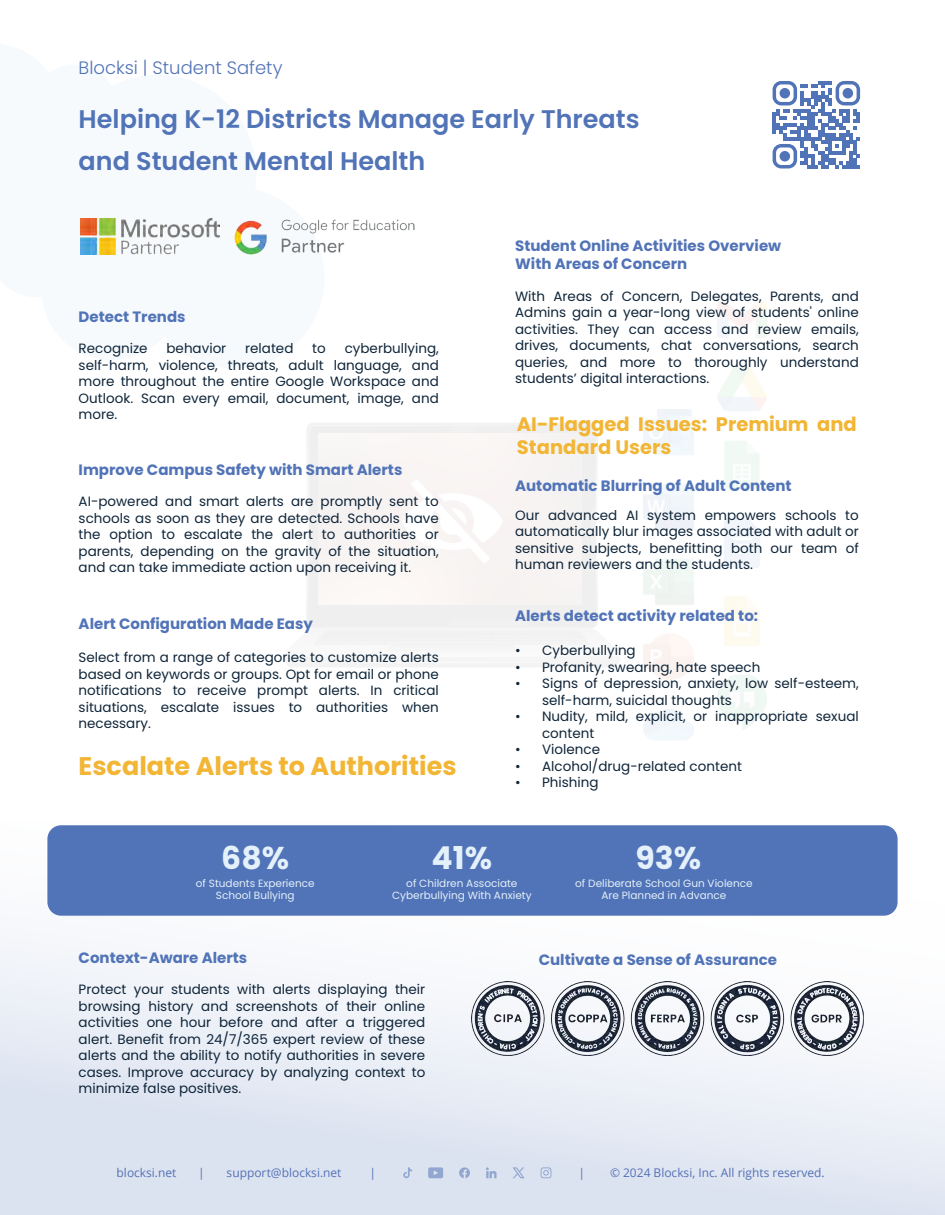
<style>
.page{position:relative;width:945px;height:1215px;background:#fff}
.page>*{position:absolute;margin:0;border:0;box-sizing:border-box;transform-origin:0 0}
.t1{font:700 31.5px "Poppins";color:#e4f0fa}
.t2{font:600 25.5px/42px "Poppins";color:#5173b7}
.t3{font:700 25.5px "Poppins";color:#f2b534}
.t4{font:700 19.5px/23.4px "Poppins";color:#f2b534}
.t5{font:300 18px "Poppins";color:#5173b7}
.t6{font:700 15px/18px "Poppins";color:#5173b7}
.t7{font:13.5px/16.5px "Poppins";color:#0f2539;text-align:justify}
.t8{font:12px "Open Sans";color:#5572b6}
.t9{font:10.5px/12.6px "Poppins";color:#e4f0fa;text-align:center}
</style>
<div class="page">
<div style="left:220px;top:272px;width:601px;height:486px;background:linear-gradient(to right,#fcfbfb,#fcfdfc)"></div>
<svg style="left:80px;top:254px;width:245px;height:115px;fill:#f6fafd"></svg>
<div style="left:0;top:823px;width:945px;height:392px;background:linear-gradient(to bottom,#fff,#dbe2f0)"></div>
<div style="left:47px;top:825px;width:851px;height:91px;background:#5173b7;border-radius:14px"></div>
<svg style="left:403px;top:1167px;width:9px;height:11px"></svg>
<svg style="left:428px;top:1167px;width:15px;height:11px"></svg>
<svg style="left:459px;top:1167px;width:11px;height:11px"></svg>
<svg style="left:486px;top:1167px;width:11px;height:11px"></svg>
<svg style="left:513px;top:1167px;width:12px;height:11px"></svg>
<svg style="left:541px;top:1167px;width:10px;height:11px"></svg>
<img style="left:80px;top:218px;width:140px;height:36px">
<img style="left:234px;top:219px;width:180px;height:35px">
<img style="left:472px;top:982px;width:391px;height:73px">
<svg style="left:773px;top:81px;width:87px;height:88px"></svg>
<div style="left:780px;top:151px;width:10px;height:10px;background:#5173b7;border-radius:50%"></div>
<h3 class="t5" style="left:79px;top:57px;width:205px">Blocksi | Student Safety</h3>
<h2 class="t2" style="left:79px;top:98px;width:563px">Helping K-12 Districts Manage Early Threats and Student Mental Health</h2>
<p class="t6" style="left:79px;top:308px;width:109px">Detect Trends</p>
<p class="t7" style="left:79px;top:341px;width:71px">Recognize</p>
<p class="t7" style="left:167px;top:341px;width:61px">behavior</p>
<p class="t7" style="left:245px;top:341px;width:50px">related</p>
<p class="t7" style="left:312px;top:341px;width:15px">to</p>
<p class="t7" style="left:79px;top:341px;width:362px;text-indent:266px">cyberbullying, self-harm, violence, threats, adult language, and more throughout the entire Google Workspace and Outlook. Scan every email, document, image, and more.</p>
<p class="t6" style="left:79px;top:461px;width:325px">Improve Campus Safety with Smart Alerts</p>
<p class="t7" style="left:79px;top:494px;width:362px">AI-powered and smart alerts are promptly sent to schools as soon as they are detected. Schools have the option to escalate the alert to authorities or parents, depending on the gravity of the situation, and can take immediate action upon receiving it.</p>
<p class="t6" style="left:79px;top:615px;width:236px">Alert Configuration Made Easy</p>
<p class="t7" style="left:79px;top:649px;width:362px">Select from a range of categories to customize alerts based on keywords or groups. Opt for email or phone notifications to receive prompt alerts. In critical situations, escalate issues to authorities when necessary.</p>
<h2 class="t3" style="left:79px;top:751px;width:380px">Escalate Alerts to Authorities</h2>
<p class="t6" style="left:515px;top:237px;width:268px">Student Online Activities Overview<br>With Areas of Concern</p>
<p class="t7" style="left:515px;top:288px;width:345px">With Areas of Concern, Delegates, Parents, and Admins gain a year-long view of students' online activities. They can access and review emails, drives, documents, chat conversations, search queries, and more to thoroughly understand students’ digital interactions.</p>
<h3 class="t4" style="left:517px;top:412px;width:341px">AI-Flagged Issues: Premium and<br>Standard Users</h3>
<p class="t6" style="left:515px;top:477px;width:278px">Automatic Blurring of Adult Content</p>
<p class="t7" style="left:515px;top:507px;width:345px">Our advanced AI system empowers schools to automatically blur images associated with adult or sensitive subjects, benefitting both our team of human reviewers and the students.</p>
<p class="t6" style="left:515px;top:607px;width:245px">Alerts detect activity related to:</p>
<p class="t7" style="left:515px;top:643px;width:122px">• Cyberbullying</p>
<p class="t7" style="left:515px;top:659px;width:247px">• Profanity, swearing, hate speech</p>
<p class="t7" style="left:542px;top:676px;width:318px;text-indent:-27px">• Signs of depression, anxiety, low self-esteem, self-harm, suicidal thoughts</p>
<p class="t7" style="left:542px;top:709px;width:318px;text-indent:-27px">• Nudity, mild, explicit, or inappropriate sexual content</p>
<p class="t7" style="left:515px;top:742px;width:86px">• Violence</p>
<p class="t7" style="left:515px;top:758px;width:228px">• Alcohol/drug-related content</p>
<p class="t7" style="left:515px;top:775px;width:85px">• Phishing</p>
<h1 class="t1" style="left:221px;top:839px;width:69px">68%</h1>
<p class="t9" style="left:196px;top:877px;width:120px">of Students Experience<br>School Bullying</p>
<h1 class="t1" style="left:432px;top:839px;width:62px">41%</h1>
<p class="t9" style="left:392px;top:877px;width:141px">of Children Associate<br>Cyberbullying With Anxiety</p>
<h1 class="t1" style="left:636px;top:839px;width:67px">93%</h1>
<p class="t9" style="left:575px;top:877px;width:179px">of Deliberate School Gun Violence<br>Are Planned in Advance</p>
<p class="t6" style="left:79px;top:949px;width:170px">Context-Aware Alerts</p>
<p class="t7" style="left:79px;top:982px;width:348px">Protect your students with alerts displaying their browsing history and screenshots of their online activities one hour before and after a triggered alert. Benefit from 24/7/365 expert review of these alerts and the ability to notify authorities in severe cases. Improve accuracy by analyzing context to minimize false positives.</p>
<p class="t6" style="left:539px;top:951px;width:240px">Cultivate a Sense of Assurance</p>
<p class="t8" style="left:117px;top:1164px;width:61px">blocksi.net</p>
<p class="t8" style="left:198px;top:1164px;width:8px">|</p>
<p class="t8" style="left:227px;top:1164px;width:116px">support@blocksi.net</p>
<p class="t8" style="left:370px;top:1164px;width:8px">|</p>
<p class="t8" style="left:579px;top:1164px;width:8px">|</p>
<p class="t8" style="left:610px;top:1164px;width:216px">© 2024 Blocksi, Inc. All rights reserved.</p>
</div>
